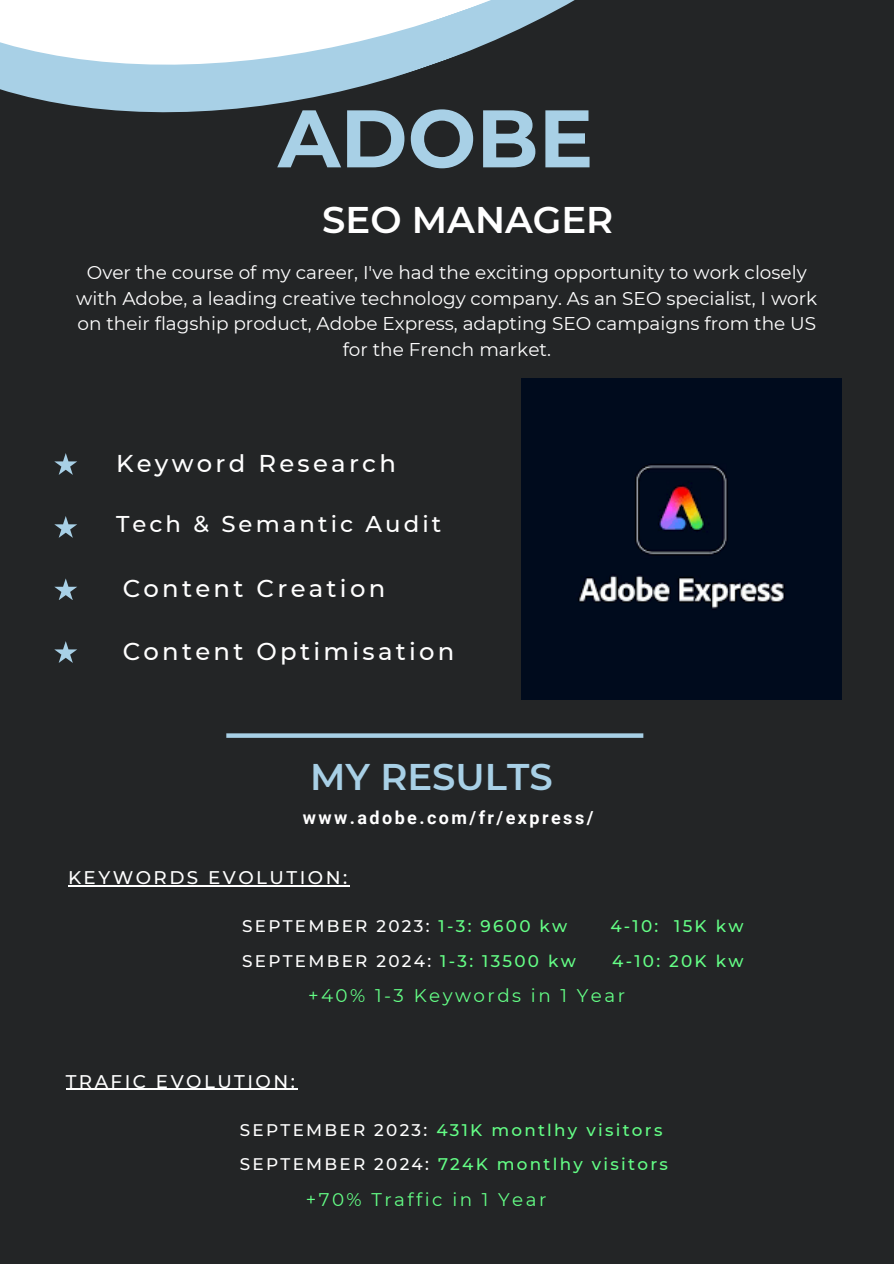
<style>
.page{position:relative;width:894px;height:1264px;background:#fff}
.page>*{position:absolute;margin:0;border:0;box-sizing:border-box;transform-origin:0 0}
.t1{font:700 81.45px "Montserrat";color:#a8d0e6}
.t2{font:600 37.05px "Montserrat";color:#fff}
.t3{font:600 37.05px "Montserrat";color:#a8d0e6}
.t4{font:500 24.3px "Montserrat";letter-spacing:.135em;color:#fff}
.t5{font:500 22.8px "Montserrat";letter-spacing:.135em;color:#fff}
.t6{font:18.45px/25.3px "Montserrat";color:#fff;text-align:center}
.t7{font:18.3px "Montserrat";letter-spacing:.135em;color:#64ff86}
.t8{font:500 18.3px "Montserrat";letter-spacing:.135em;color:#fff}
.t9{font:700 18px "Roboto";letter-spacing:.135em;color:#fff}
.t10{font:500 16.8px "Montserrat";letter-spacing:.135em;color:#64ff86}
.t11{font:500 16.8px "Montserrat";letter-spacing:.135em;color:#fff}
.s1{color:#64ff86}
.s2{color:#fff}
</style>
<div class="page">
<div style="left:0;top:0;width:893px;height:1263px;background:#232526"></div>
<svg style="left:0;top:0;width:575px;height:113px"></svg>
<svg style="left:54px;top:453px;width:23px;height:22px"></svg>
<svg style="left:54px;top:516px;width:23px;height:22px"></svg>
<svg style="left:54px;top:578px;width:23px;height:22px"></svg>
<svg style="left:54px;top:641px;width:23px;height:22px"></svg>
<img style="left:521px;top:379px;width:320px;height:320px">
<svg style="left:226px;top:733px;width:417px;height:4px;background:#9cc0d4"></svg>
<hr style="left:66px;top:1088px;width:231px;height:1px;background:#fff">
<hr style="left:68px;top:885px;width:281px;height:1px;background:#fff">
<h3 class="t1" style="left:278px;top:88px;width:317px">ADOBE</h3>
<h3 class="t2" style="left:322px;top:197px;width:292px">SEO MANAGER</h3>
<p class="t6" style="left:76px;top:260px;width:742px">Over the course of my career, I've had the exciting opportunity to work closely with Adobe, a leading creative technology company. As an SEO specialist, I work on their flagship product, Adobe Express, adapting SEO campaigns from the US for the French market.</p>
<h2 class="t4" style="left:116px;top:448px;width:281px">Keyword Research</h2>
<h3 class="t5" style="left:116px;top:510px;width:326px">Tech &amp; Semantic Audit</h3>
<h3 class="t4" style="left:123px;top:573px;width:264px">Content Creation</h3>
<p class="t4" style="left:123px;top:636px;width:333px">Content Optimisation</p>
<h2 class="t3" style="left:310px;top:754px;width:244px">MY RESULTS</h2>
<p class="t9" style="left:302px;top:807px;width:292px">www.adobe.com/fr/express/</p>
<p class="t8" style="left:68px;top:866px;width:280px">KEYWORDS EVOLUTION:</p>
<h4 class="t11" style="left:242px;top:915px;width:326px">SEPTEMBER 2023: <span class="s1">1-3: 9600 kw</span></h4>
<h4 class="t10" style="left:610px;top:915px;width:135px">4-10: 15K kw</h4>
<h5 class="t11" style="left:242px;top:950px;width:335px">SEPTEMBER 2024: <span class="s1">1-3: 13500 kw</span></h5>
<h5 class="t10" style="left:612px;top:950px;width:133px">4-10: 20K kw</h5>
<h5 class="t7" style="left:308px;top:984px;width:318px">+40% 1-3 Keywords in 1 Year</h5>
<h5 class="t8" style="left:66px;top:1069px;width:231px">TRAFIC EVOLUTION:</h5>
<h4 class="t10" style="left:240px;top:1119px;width:424px"><span class="s2">SEPTEMBER 2023:</span> 431K montlhy visitors</h4>
<h5 class="t10" style="left:240px;top:1154px;width:429px"><span class="s2">SEPTEMBER 2024:</span> 724K montlhy visitors</h5>
<h5 class="t7" style="left:306px;top:1188px;width:242px">+70% Traffic in 1 Year</h5>
</div>
